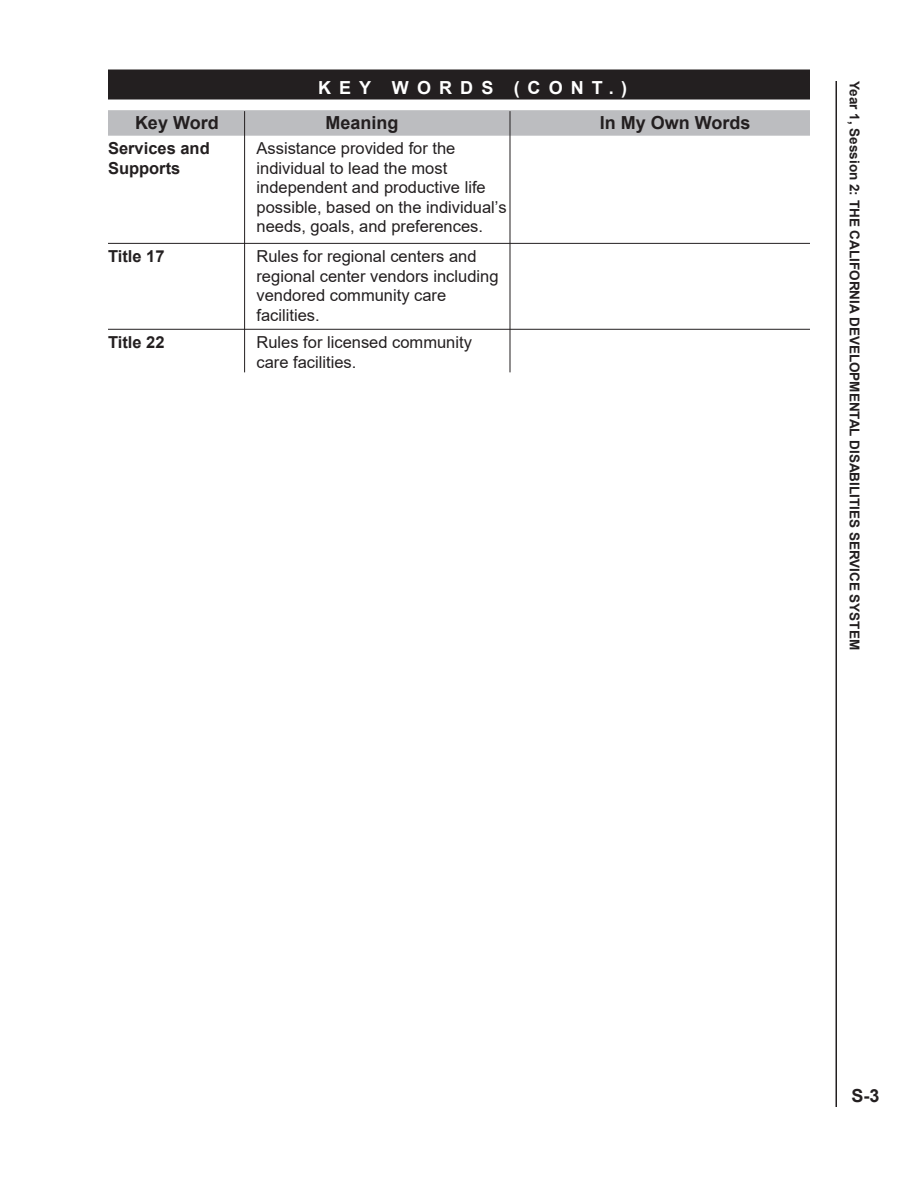
<style>
.page{position:relative;width:918px;height:1188px;background:#fff}
.page>*{position:absolute;margin:0;border:0;box-sizing:border-box;transform-origin:0 0}
.t1{font:700 18px "Arial";color:#231f20}
.t2{font:700 18px "Arial";letter-spacing:.45em;color:#fff}
.t3{font:16.5px/19.5px "Arial";color:#231f20}
.t4{font:700 16.5px/19.5px "Arial";color:#231f20}
.t5{font:700 13.5px "Arial";color:#231f20}
</style>
<div class="page">
<hr style="left:836px;top:81px;width:1px;height:1026px;background:#231f20">
<div style="left:108px;top:110px;width:702px;height:26px;background:#bcbdc0"></div>
<hr style="left:244px;top:111px;width:1px;height:261px;background:#231f20">
<hr style="left:108px;top:243px;width:702px;height:1px;background:#231f20">
<hr style="left:510px;top:111px;width:1px;height:261px;background:#231f20">
<hr style="left:108px;top:329px;width:702px;height:1px;background:#231f20">
<div style="left:108px;top:70px;width:702px;height:30px;background:#231f20"></div>
<p class="t1" style="left:135px;top:110px;width:85px">Key Word</p>
<p class="t4" style="left:108px;top:139px;width:103px">Services and<br>Supports</p>
<p class="t2" style="left:318px;top:75px;width:311px">KEY WORDS (CONT.)</p>
<p class="t1" style="left:325px;top:110px;width:75px">Meaning</p>
<p class="t3" style="left:256px;top:139px;width:252px">Assistance provided for the individual to lead the most independent and productive life possible, based on the individual’s needs, goals, and preferences.</p>
<p class="t1" style="left:600px;top:110px;width:152px">In My Own Words</p>
<p class="t4" style="left:108px;top:247px;width:58px">Title 17</p>
<p class="t3" style="left:256px;top:247px;width:244px">Rules for regional centers and regional center vendors including vendored community care facilities.</p>
<p class="t4" style="left:108px;top:333px;width:58px">Title 22</p>
<p class="t3" style="left:256px;top:333px;width:217px">Rules for licensed community care facilities.</p>
<p class="t5" style="left:864px;top:81px;width:570px;rotate:90deg">Year 1, Session 2: THE CALIFORNIA DEVELOPMENTAL DISABILITIES SERVICE SYSTEM</p>
<p class="t1" style="left:851px;top:1083px;width:30px">S-3</p>
</div>
